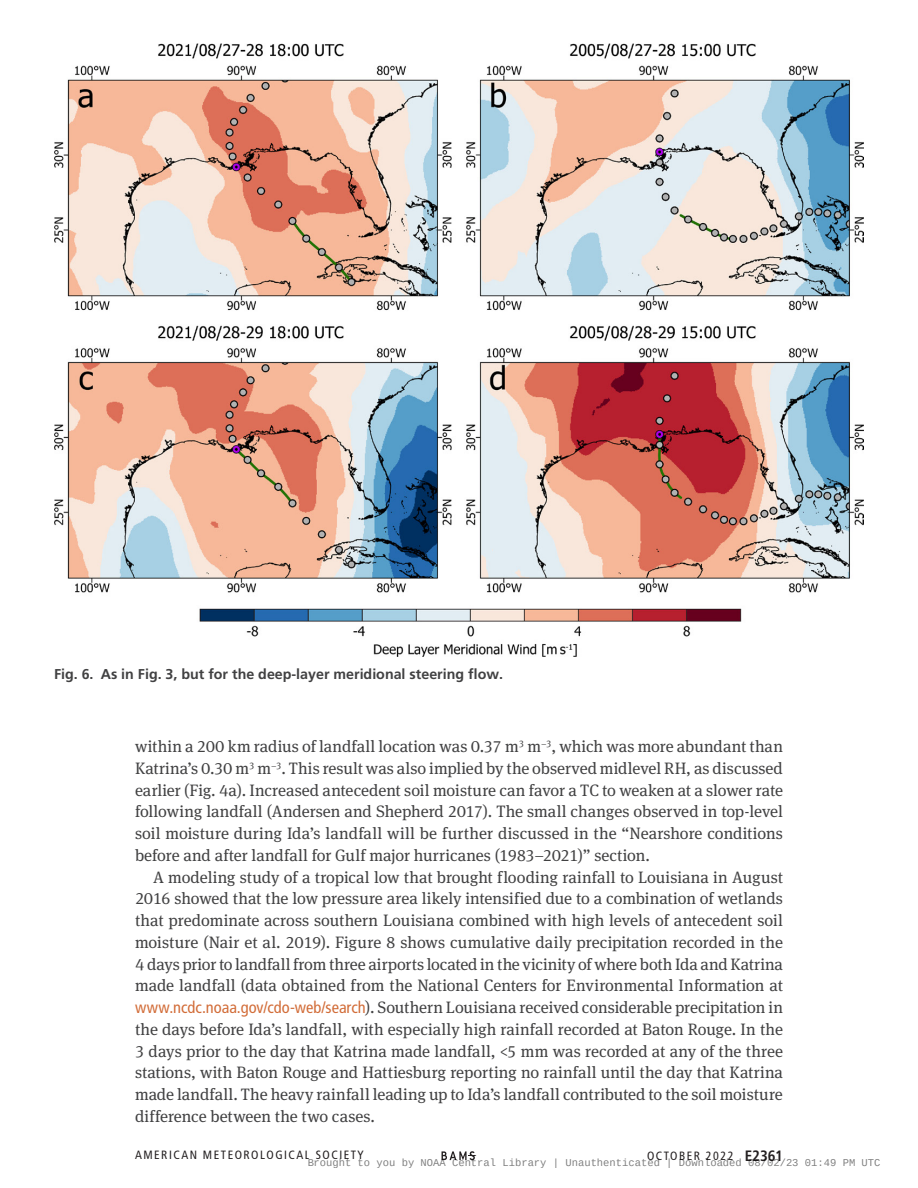
<style>
.page{position:relative;width:918px;height:1188px;background:#fff}
.page>*{position:absolute;margin:0;border:0;box-sizing:border-box;transform-origin:0 0}
.t1{font:16.5px/21.8px "Meta Serif Pro";color:#414142;text-align:justify}
.t2{font:700 14.25px "Frutiger LT Pro";color:#414142}
.t3{font:condensed 12px "Frutiger LT Pro";letter-spacing:.125em;color:#231f20}
.t4{font:10.5px "Liberation Mono";color:rgb(0 0 0/.5)}
.s1{font-family:"Frutiger LT Pro";font-stretch:condensed;color:#d26d39}
.s2{font-weight:700;font-size:15px}
</style>
<div class="page">
<svg style="left:442px;top:1151px;width:34px;height:9px"></svg>
<img style="left:54px;top:44px;width:810px;height:613px">
<p class="t2" style="left:54px;top:666px;width:451px">Fig. 6. As in Fig. 3, but for the deep-layer meridional steering flow.</p>
<p class="t1" style="left:135px;top:735px;width:650px">within a 200 km radius of landfall location was 0.37 m<sup>3</sup> m<sup>−3</sup>, which was more abundant than Katrina’s 0.30 m<sup>3</sup> m<sup>−3</sup>. This result was also implied by the observed midlevel RH, as discussed earlier (Fig. 4a). Increased antecedent soil moisture can favor a TC to weaken at a slower rate following landfall (Andersen and Shepherd 2017). The small changes observed in top-level soil moisture during Ida’s landfall will be further discussed in the “Nearshore conditions before and after landfall for Gulf major hurricanes (1983–2021)” section.</p>
<p class="t1" style="left:135px;top:865px;width:650px;text-indent:18px">A modeling study of a tropical low that brought flooding rainfall to Louisiana in August 2016 showed that the low pressure area likely intensified due to a combination of wetlands that predominate across southern Louisiana combined with high levels of antecedent soil moisture (Nair et al. 2019). Figure 8 shows cumulative daily precipitation recorded in the 4 days prior to landfall from three airports located in the vicinity of where both Ida and Katrina made landfall (data obtained from the National Centers for Environmental Information at <span class="s1">www.ncdc.noaa.gov/cdo-web/search</span>). Southern Louisiana received considerable precipitation in the days before Ida’s landfall, with especially high rainfall recorded at Baton Rouge. In the 3 days prior to the day that Katrina made landfall, &lt;5 mm was recorded at any of the three stations, with Baton Rouge and Hattiesburg reporting no rainfall until the day that Katrina made landfall. The heavy rainfall leading up to Ida’s landfall contributed to the soil moisture difference between the two cases.</p>
<p class="t3" style="left:135px;top:1148px;width:230px">AMERICAN METEOROLOGICAL SOCIETY</p>
<p class="t3" style="left:647px;top:1149px;width:137px">OCTOBER 2022 <span class="s2">E2361</span></p>
<p class="t4" style="left:307px;top:1157px;width:575px">Brought to you by NOAA Central Library | Unauthenticated | Downloaded 08/02/23 01:49 PM UTC</p>
</div>
